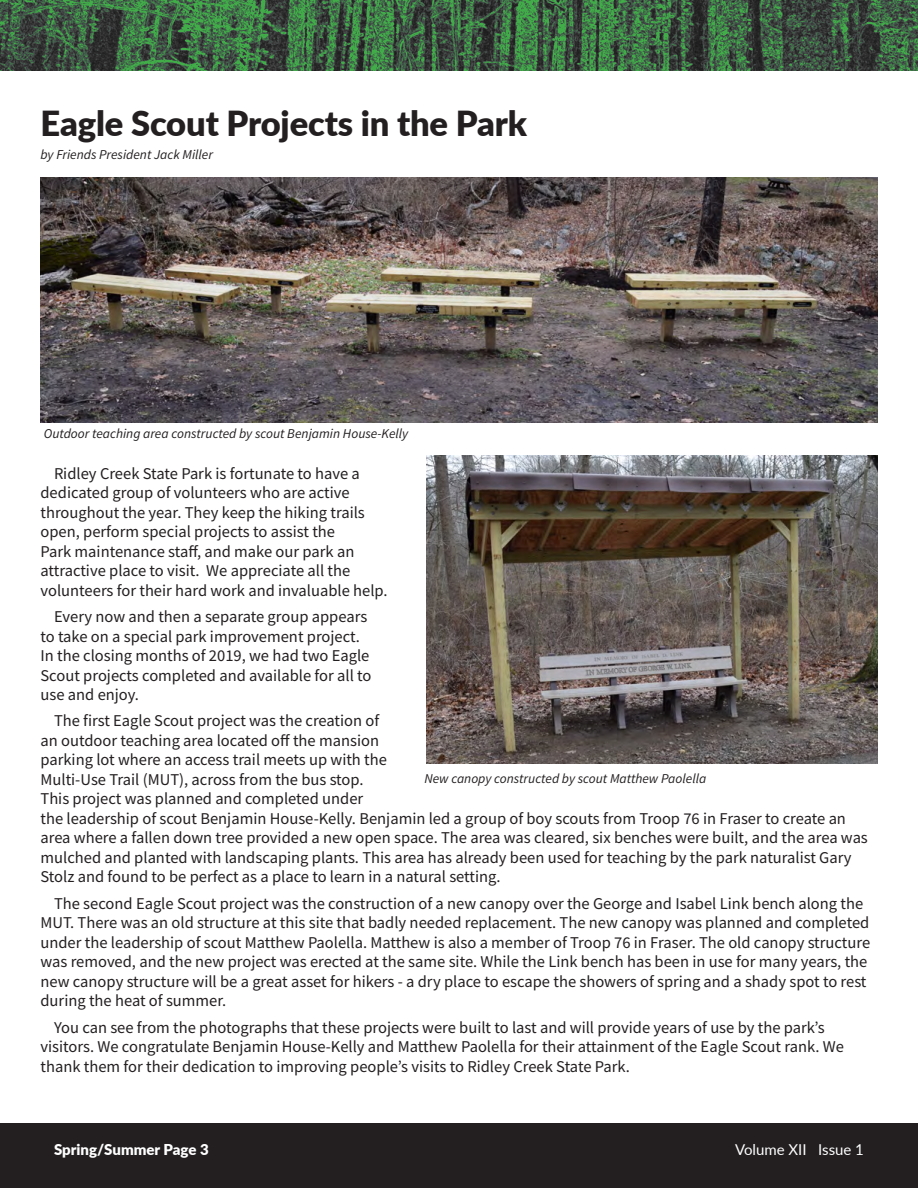
<style>
.page{position:relative;width:918px;height:1188px;background:#fff}
.page>*{position:absolute;margin:0;border:0;box-sizing:border-box;transform-origin:0 0}
.t1{font:900 34.5px "Lato";letter-spacing:-.005em;color:#231f20}
.t2{font:16.5px/19.5px "Source Sans Pro";color:#231f20}
.t3{font:900 15px "Lato";color:#fff}
.t4{font:15px "Lato";color:#fff}
.t5{font:italic 13.5px "Source Sans Pro";color:#231f20}
</style>
<div class="page">
<div style="left:0;top:1123px;width:918px;height:65px;background:#231f20"></div>
<img style="left:0;top:0;width:918px;height:71px">
<img style="left:40px;top:177px;width:838px;height:245px">
<img style="left:427px;top:455px;width:450px;height:309px">
<h1 class="t1" style="left:40px;top:97px;width:488px">Eagle Scout Projects in the Park</h1>
<p class="t5" style="left:40px;top:146px;width:174px">by Friends President Jack Miller</p>
<p class="t5" style="left:44px;top:425px;width:366px">Outdoor teaching area constructed by scout Benjamin House-Kelly</p>
<p class="t2" style="left:41px;top:464px;width:349px;text-indent:13px">Ridley Creek State Park is fortunate to have a dedicated group of volunteers who are active throughout the year. They keep the hiking trails open, perform special projects to assist the<br>Park maintenance staff, and make our park an attractive place to visit. We appreciate all the volunteers for their hard work and invaluable help.</p>
<p class="t2" style="left:41px;top:607px;width:333px;text-indent:13px">Every now and then a separate group appears to take on a special park improvement project.<br>In the closing months of 2019, we had two Eagle Scout projects completed and available for all to use and enjoy.</p>
<p class="t2" style="left:41px;top:711px;width:829px;text-indent:13px">The first Eagle Scout project was the creation of<br>an outdoor teaching area located off the mansion<br>parking lot where an access trail meets up with the<br>Multi-Use Trail (MUT), across from the bus stop.<br>This project was planned and completed under<br>the leadership of scout Benjamin House-Kelly. Benjamin led a group of boy scouts from Troop 76 in Fraser to create an area where a fallen down tree provided a new open space. The area was cleared, six benches were built, and the area was mulched and planted with landscaping plants. This area has already been used for teaching by the park naturalist Gary Stolz and found to be perfect as a place to learn in a natural setting.</p>
<p class="t2" style="left:41px;top:893px;width:831px;text-indent:13px">The second Eagle Scout project was the construction of a new canopy over the George and Isabel Link bench along the MUT. There was an old structure at this site that badly needed replacement. The new canopy was planned and completed under the leadership of scout Matthew Paolella. Matthew is also a member of Troop 76 in Fraser. The old canopy structure was removed, and the new project was erected at the same site. While the Link bench has been in use for many years, the new canopy structure will be a great asset for hikers - a dry place to escape the showers of spring and a shady spot to rest during the heat of summer.</p>
<p class="t2" style="left:41px;top:1017px;width:805px;text-indent:13px">You can see from the photographs that these projects were built to last and will provide years of use by the park’s visitors. We congratulate Benjamin House-Kelly and Matthew Paolella for their attainment of the Eagle Scout rank. We thank them for their dedication to improving people’s visits to Ridley Creek State Park.</p>
<p class="t5" style="left:424px;top:770px;width:283px">New canopy constructed by scout Matthew Paolella</p>
<p class="t3" style="left:54px;top:1138px;width:156px">Spring/Summer Page 3</p>
<p class="t4" style="left:735px;top:1138px;width:130px">Volume XII Issue 1</p>
</div>
